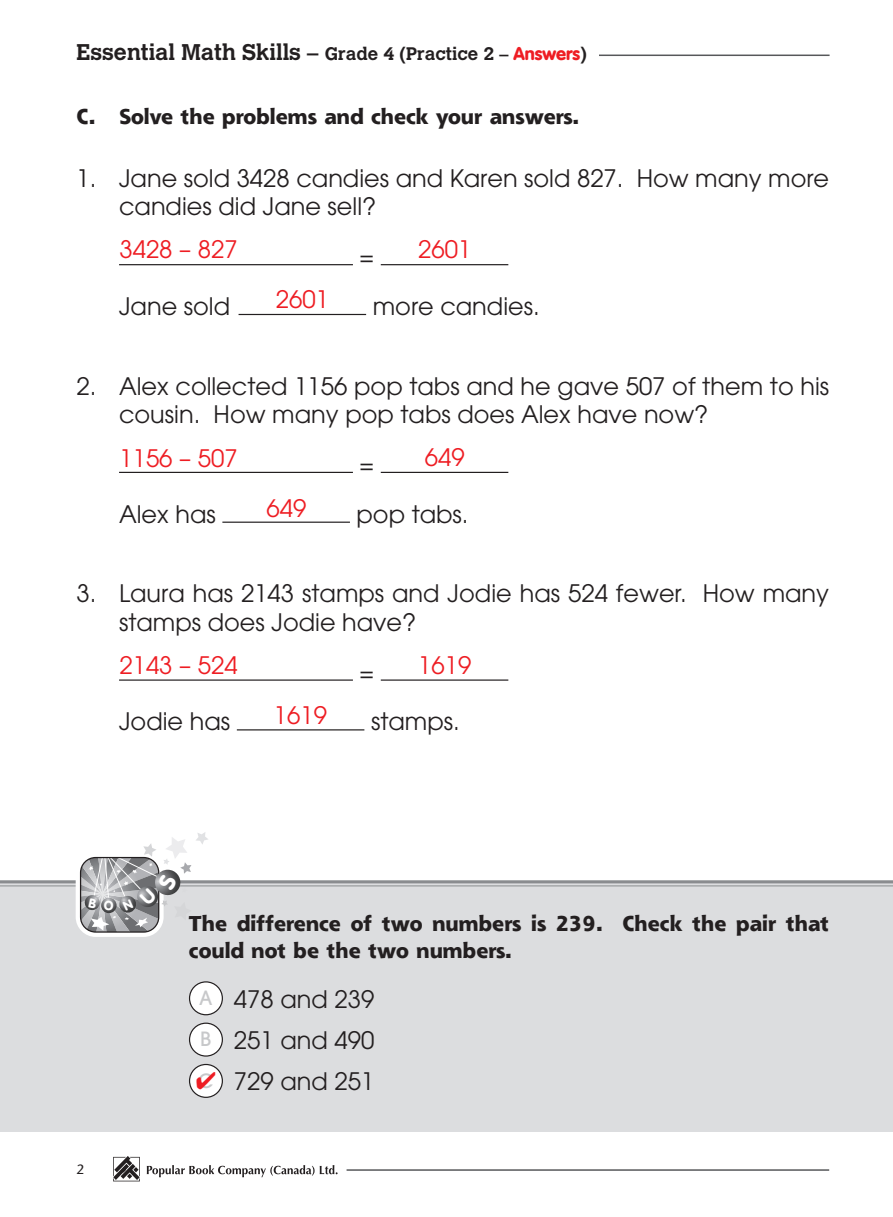
<style>
.page{position:relative;width:893px;height:1217px;background:#fff}
.page>*{position:absolute;margin:0;border:0;box-sizing:border-box;transform-origin:0 0}
.t1{font:24px/28.5px "Avant Garde";color:#231f20}
.t2{font:24px "Avant Garde";color:#ee1d23}
.t3{font:700 22.5px "Calvert";color:#231f20}
.t4{font:800 21px/27px "Shannon";color:#231f20}
.t5{font:13.5px "Stone Sans";color:#231f20}
.s1{font-size:18px}
.s2{font-family:"VAG Rounded";font-weight:900;font-size:18px;color:#ee1d23}
.s3{font-weight:500;font-size:19.5px;color:#c7c8ca}
</style>
<div class="page">
<hr style="left:77px;top:55px;width:753px;height:1px;background:#57585a">
<hr style="left:347px;top:1168px;width:482px;height:2px;background:#57585a">
<svg style="left:113px;top:1156px;width:27px;height:25px"></svg>
<svg style="left:147px;top:1165px;width:191px;height:11px"></svg>
<div style="left:119px;top:37px;width:480px;height:33px;background:#fff"></div>
<div style="left:69px;top:33px;width:454px;height:38px;background:#fff"></div>
<div style="left:0;top:880px;width:893px;height:251px;background:#dcdddf"></div>
<hr style="left:0;top:880px;width:893px;height:3px;background:#8a8c8f">
<hr style="left:0;top:885px;width:893px;height:1px;background:#8a8c8f">
<svg style="left:76px;top:852px;width:88px;height:84px"></svg>
<div style="left:190px;top:981px;width:32px;height:33px;background:#fff;border-radius:50%"></div>
<div style="left:189px;top:981px;width:34px;height:34px;border:1px solid #231f20;border-radius:50%"></div>
<div style="left:190px;top:1022px;width:32px;height:33px;background:#fff;border-radius:50%"></div>
<div style="left:189px;top:1022px;width:34px;height:34px;border:1px solid #231f20;border-radius:50%"></div>
<div style="left:190px;top:1064px;width:32px;height:32px;background:#fff;border-radius:50%"></div>
<div style="left:189px;top:1063px;width:34px;height:34px;border:1px solid #231f20;border-radius:50%"></div>
<hr style="left:119px;top:264px;width:234px;height:1px;background:#231f20">
<hr style="left:381px;top:264px;width:127px;height:1px;background:#231f20">
<hr style="left:239px;top:314px;width:127px;height:1px;background:#231f20">
<hr style="left:119px;top:471px;width:234px;height:2px;background:#231f20">
<hr style="left:381px;top:471px;width:127px;height:2px;background:#231f20">
<hr style="left:222px;top:521px;width:128px;height:1px;background:#231f20">
<hr style="left:119px;top:679px;width:234px;height:1px;background:#231f20">
<hr style="left:381px;top:679px;width:127px;height:1px;background:#231f20">
<hr style="left:237px;top:729px;width:127px;height:1px;background:#231f20">
<svg style="left:81px;top:832px;width:128px;height:99px"></svg>
<p class="t3" style="left:76px;top:37px;width:512px">Essential Math Skills – <span class="s1">Grade 4 (Practice 2 –</span> <span class="s2">Answers</span><span class="s1">)</span></p>
<p class="t4" style="left:77px;top:103px;width:504px">C. Solve the problems and check your answers.</p>
<p class="t1" style="left:119px;top:164px;width:712px;text-indent:-43px">1. Jane sold 3428 candies and Karen sold 827. How many more candies did Jane sell?</p>
<p class="t2" style="left:119px;top:235px;width:120px">3428 – 827</p>
<p class="t1" style="left:360px;top:242px;width:16px">=</p>
<p class="t2" style="left:418px;top:235px;width:55px">2601</p>
<p class="t2" style="left:276px;top:285px;width:55px">2601</p>
<p class="t1" style="left:119px;top:292px;width:113px">Jane sold</p>
<p class="t1" style="left:373px;top:292px;width:168px">more candies.</p>
<p class="t1" style="left:119px;top:371px;width:712px;text-indent:-43px">2. Alex collected 1156 pop tabs and he gave 507 of them to his cousin. How many pop tabs does Alex have now?</p>
<p class="t1" style="left:360px;top:450px;width:16px">=</p>
<p class="t1" style="left:119px;top:499px;width:98px">Alex has</p>
<p class="t1" style="left:357px;top:499px;width:113px">pop tabs.</p>
<p class="t2" style="left:119px;top:443px;width:120px">1156 – 507</p>
<p class="t2" style="left:425px;top:443px;width:41px">649</p>
<p class="t2" style="left:267px;top:493px;width:41px">649</p>
<p class="t1" style="left:119px;top:579px;width:711px;text-indent:-43px">3. Laura has 2143 stamps and Jodie has 524 fewer. How many stamps does Jodie have?</p>
<p class="t1" style="left:360px;top:657px;width:16px">=</p>
<p class="t1" style="left:119px;top:707px;width:113px">Jodie has</p>
<p class="t1" style="left:371px;top:707px;width:90px">stamps.</p>
<p class="t2" style="left:119px;top:651px;width:120px">2143 – 524</p>
<p class="t2" style="left:418px;top:651px;width:55px">1619</p>
<p class="t2" style="left:274px;top:701px;width:55px">1619</p>
<p class="t5" style="left:77px;top:1161px;width:9px">2</p>
<p class="t4" style="left:189px;top:909px;width:642px">The difference of two numbers is 239. Check the pair that could not be the two numbers.</p>
<p class="t1" style="left:198px;top:978px;width:178px;line-height:41.2px;text-align:justify"><span class="s3">A</span> 478 and 239<br><span class="s3">B</span> 251 and 490<br><span class="s3">C</span> 729 and 251</p>
</div>
